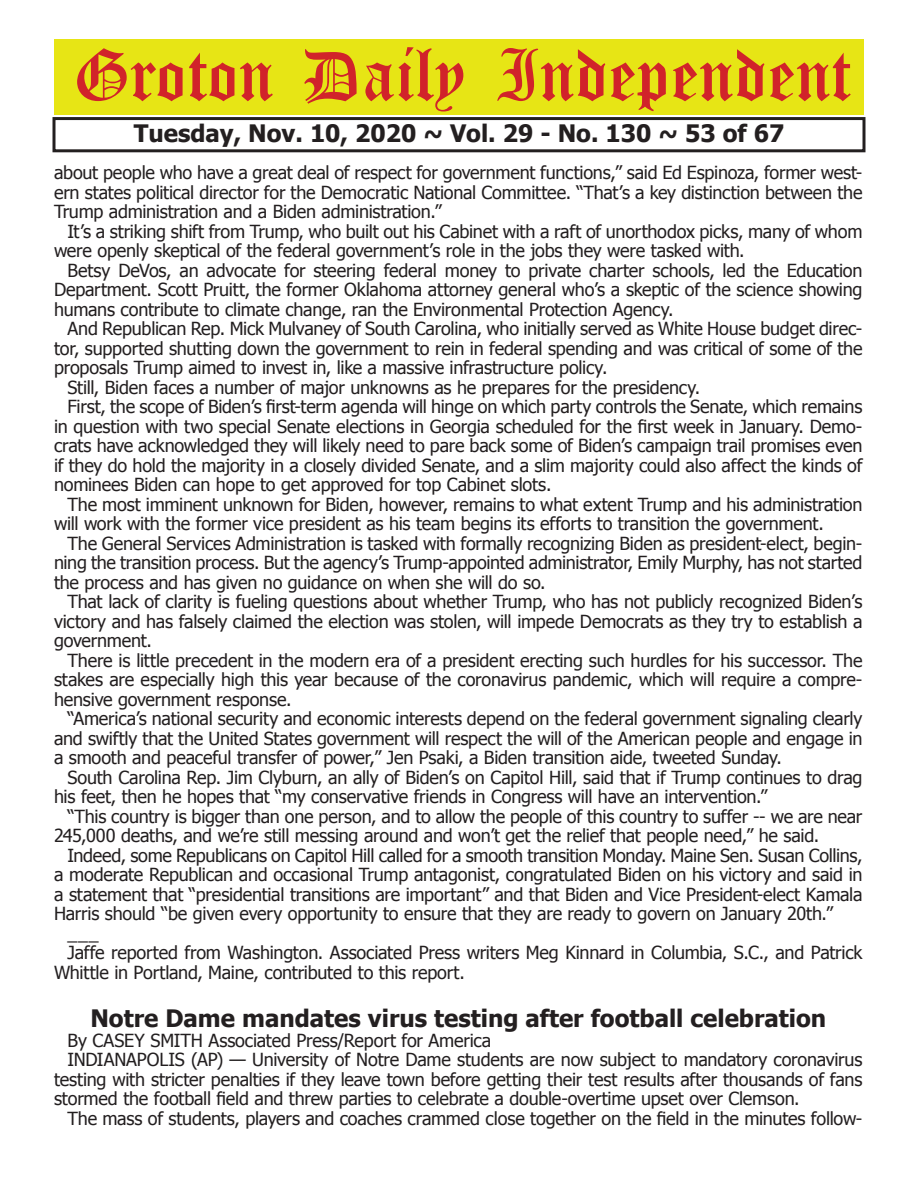
<style>
.page{position:relative;width:918px;height:1188px;background:#fff}
.page>*{position:absolute;margin:0;border:0;box-sizing:border-box;transform-origin:0 0}
.t1{font:54px "Old English Five";color:#d1232a}
.t2{font:700 24px "Tahoma";color:#231f20}
.t3{font:18px/19.5px "Tahoma";letter-spacing:-.015em;color:#231f20;text-align:justify}
</style>
<div class="page">
<div style="left:52px;top:117px;width:814px;height:35px;border:3px solid #231f20"></div>
<div style="left:54px;top:40px;width:810px;height:75px;background:#e7e515"></div>
<h1 class="t1" style="left:73px;top:50px;width:779px">Groton Daily Independent</h1>
<h2 class="t2" style="left:134px;top:116px;width:652px">Tuesday, Nov. 10, 2020 ~ Vol. 29 - No. 130 ~ 53 of 67</h2>
<p class="t3" style="left:54px;top:162px;width:810px">about people who have a great deal of respect for government functions,” said Ed Espinoza, former west&shy;ern states political director for the Democratic National Committee. “That’s a key distinction between the Trump administration and a Biden administration.”</p>
<p class="t3" style="left:54px;top:221px;width:810px;text-indent:14px">It’s a striking shift from Trump, who built out his Cabinet with a raft of unorthodox picks, many of whom were openly skeptical of the federal government’s role in the jobs they were tasked with.</p>
<p class="t3" style="left:54px;top:260px;width:810px;text-indent:14px">Betsy DeVos, an advocate for steering federal money to private charter schools, led the Education Department. Scott Pruitt, the former Oklahoma attorney general who’s a skeptic of the science showing humans contribute to climate change, ran the Environmental Protection Agency.</p>
<p class="t3" style="left:68px;top:318px;width:796px">And Republican Rep. Mick Mulvaney of South Carolina, who initially served as White House budget direc-</p>
<p class="t3" style="left:54px;top:338px;width:810px">tor, supported shutting down the government to rein in federal spending and was critical of some of the</p>
<p class="t3" style="left:54px;top:357px;width:555px">proposals Trump aimed to invest in, like a massive infrastructure policy.</p>
<p class="t3" style="left:68px;top:377px;width:634px">Still, Biden faces a number of major unknowns as he prepares for the presidency.</p>
<p class="t3" style="left:68px;top:396px;width:796px">First, the scope of Biden’s first-term agenda will hinge on which party controls the Senate, which remains</p>
<p class="t3" style="left:54px;top:416px;width:810px">in question with two special Senate elections in Georgia scheduled for the first week in January. Demo-</p>
<p class="t3" style="left:54px;top:435px;width:810px">crats have acknowledged they will likely need to pare back some of Biden’s campaign trail promises even</p>
<p class="t3" style="left:54px;top:455px;width:810px">if they do hold the majority in a closely divided Senate, and a slim majority could also affect the kinds of</p>
<p class="t3" style="left:54px;top:474px;width:499px">nominees Biden can hope to get approved for top Cabinet slots.</p>
<p class="t3" style="left:68px;top:494px;width:796px">The most imminent unknown for Biden, however, remains to what extent Trump and his administration</p>
<p class="t3" style="left:54px;top:513px;width:771px">will work with the former vice president as his team begins its efforts to transition the government.</p>
<p class="t3" style="left:68px;top:533px;width:796px">The General Services Administration is tasked with formally recognizing Biden as president-elect, begin-</p>
<p class="t3" style="left:54px;top:552px;width:810px">ning the transition process. But the agency’s Trump-appointed administrator, Emily Murphy, has not started</p>
<p class="t3" style="left:54px;top:572px;width:493px">the process and has given no guidance on when she will do so.</p>
<p class="t3" style="left:68px;top:591px;width:796px">That lack of clarity is fueling questions about whether Trump, who has not publicly recognized Biden’s</p>
<p class="t3" style="left:54px;top:611px;width:810px">victory and has falsely claimed the election was stolen, will impede Democrats as they try to establish a</p>
<p class="t3" style="left:54px;top:630px;width:100px">government.</p>
<p class="t3" style="left:68px;top:650px;width:797px">There is little precedent in the modern era of a president erecting such hurdles for his successor. The</p>
<p class="t3" style="left:54px;top:669px;width:810px">stakes are especially high this year because of the coronavirus pandemic, which will require a compre-</p>
<p class="t3" style="left:54px;top:689px;width:239px">hensive government response.</p>
<p class="t3" style="left:68px;top:708px;width:796px">“America’s national security and economic interests depend on the federal government signaling clearly</p>
<p class="t3" style="left:54px;top:728px;width:810px">and swiftly that the United States government will respect the will of the American people and engage in</p>
<p class="t3" style="left:54px;top:747px;width:730px">a smooth and peaceful transfer of power,” Jen Psaki, a Biden transition aide, tweeted Sunday.</p>
<p class="t3" style="left:68px;top:766px;width:797px">South Carolina Rep. Jim Clyburn, an ally of Biden’s on Capitol Hill, said that if Trump continues to drag</p>
<p class="t3" style="left:54px;top:786px;width:715px">his feet, then he hopes that “my conservative friends in Congress will have an intervention.”</p>
<p class="t3" style="left:68px;top:805px;width:796px">“This country is bigger than one person, and to allow the people of this country to suffer -- we are near</p>
<p class="t3" style="left:54px;top:825px;width:767px">245,000 deaths, and we’re still messing around and won’t get the relief that people need,” he said.</p>
<p class="t3" style="left:68px;top:844px;width:797px">Indeed, some Republicans on Capitol Hill called for a smooth transition Monday. Maine Sen. Susan Collins,</p>
<p class="t3" style="left:54px;top:864px;width:810px">a moderate Republican and occasional Trump antagonist, congratulated Biden on his victory and said in</p>
<p class="t3" style="left:54px;top:883px;width:810px">a statement that “presidential transitions are important” and that Biden and Vice President-elect Kamala</p>
<p class="t3" style="left:54px;top:903px;width:781px">Harris should “be given every opportunity to ensure that they are ready to govern on January 20th.”</p>
<p class="t3" style="left:68px;top:922px;width:33px">___</p>
<p class="t3" style="left:68px;top:942px;width:797px">Jaffe reported from Washington. Associated Press writers Meg Kinnard in Columbia, S.C., and Patrick</p>
<p class="t3" style="left:54px;top:961px;width:412px">Whittle in Portland, Maine, contributed to this report.</p>
<h2 class="t2" style="left:90px;top:1002px;width:737px">Notre Dame mandates virus testing after football celebration</h2>
<p class="t3" style="left:68px;top:1029px;width:425px">By CASEY SMITH Associated Press/Report for America</p>
<p class="t3" style="left:68px;top:1049px;width:796px">INDIANAPOLIS (AP) — University of Notre Dame students are now subject to mandatory coronavirus</p>
<p class="t3" style="left:54px;top:1068px;width:810px">testing with stricter penalties if they leave town before getting their test results after thousands of fans</p>
<p class="t3" style="left:54px;top:1088px;width:747px">stormed the football field and threw parties to celebrate a double-overtime upset over Clemson.</p>
<p class="t3" style="left:68px;top:1107px;width:796px">The mass of students, players and coaches crammed close together on the field in the minutes follow-</p>
</div>
